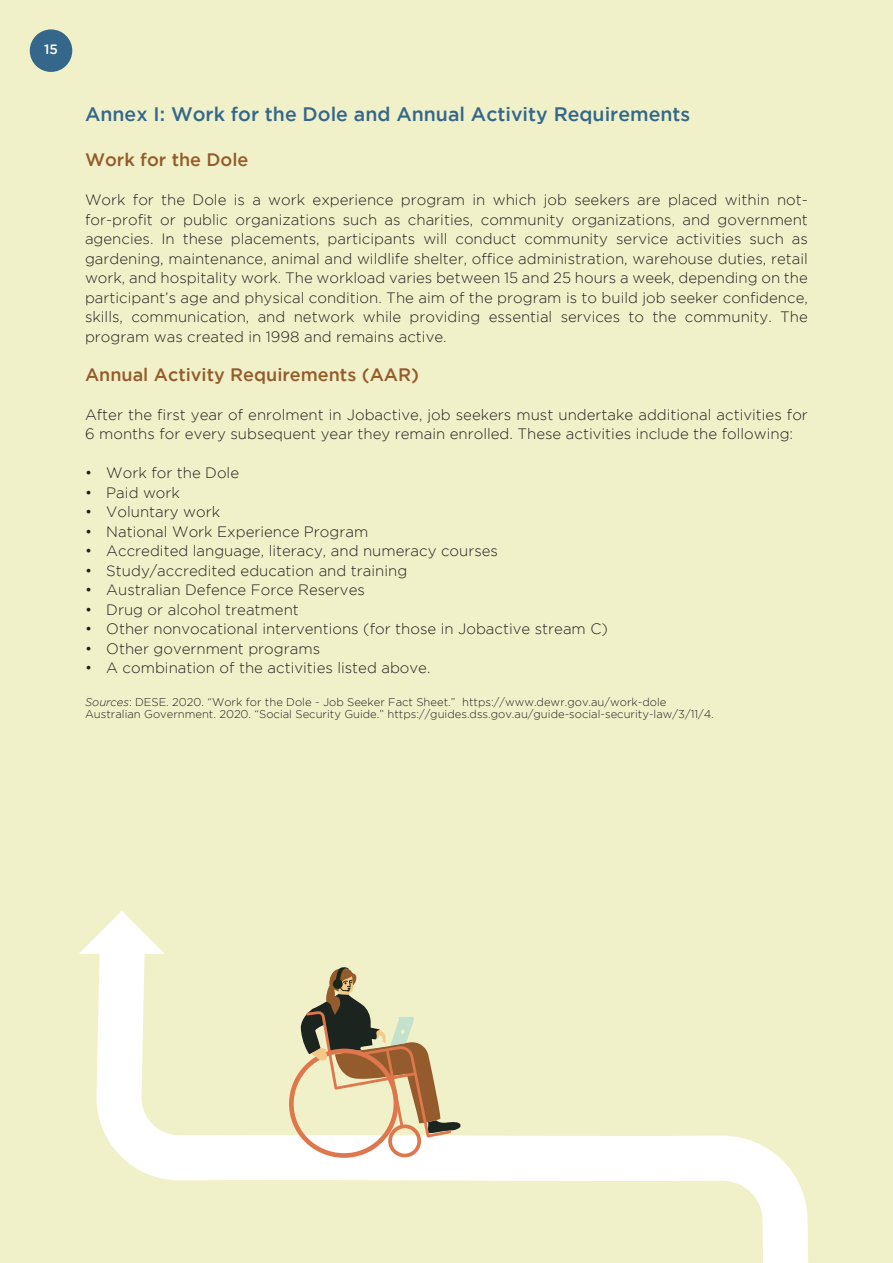
<style>
.page{position:relative;width:893px;height:1263px;background:#fff}
.page>*{position:absolute;margin:0;border:0;box-sizing:border-box;transform-origin:0 0}
.Subt__1{font:500 19.5px "Gotham";color:#346789}
.Subt__2{font:500 18px "Gotham";color:#945b2c}
.Bullets{font:300 15px/19.5px "Gotham";color:#231f20;text-align:justify}
.Subt__1-2{font:500 13.5px "Gotham";color:#fff}
.footnote{font:300 11.25px "Gotham";color:#231f20}
.s1{font-style:italic}
</style>
<div class="page">
<div style="left:1px;top:0;width:892px;height:1263px;background:#f1f1c9"></div>
<div style="left:30px;top:29px;width:42px;height:43px;background:#346789;border-radius:50%"></div>
<svg style="left:79px;top:911px;width:729px;height:352px"></svg>
<div style="left:388px;top:1124px;width:33px;height:33px;border:4px solid #df774c;border-radius:50%"></div>
<div style="left:289px;top:1048px;width:110px;height:110px;border:5px solid #df774c;border-radius:50%"></div>
<svg style="left:300px;top:966px;width:161px;height:173px"></svg>
<p class="Subt__1-2" style="left:44px;top:42px;width:15px">15</p>
<p class="Subt__1" style="left:85px;top:103px;width:607px">Annex I: Work for the Dole and Annual Activity Requirements</p>
<p class="Subt__2" style="left:85px;top:150px;width:165px">Work for the Dole</p>
<p class="Bullets" style="left:85px;top:190px;width:724px">Work for the Dole is a work experience program in which job seekers are placed within not&shy;for-profit or public organizations such as charities, community organizations, and government agencies. In these placements, participants will conduct community service activities such as gardening, maintenance, animal and wildlife shelter, office administration, warehouse duties, retail work, and hospitality work. The workload varies between 15 and 25 hours a week, depending on the participant’s age and physical condition. The aim of the program is to build job seeker confidence, skills, communication, and network while providing essential services to the community. The program was created in 1998 and remains active.</p>
<p class="Subt__2" style="left:85px;top:364px;width:335px">Annual Activity Requirements (AAR)</p>
<p class="Bullets" style="left:85px;top:404px;width:724px">After the first year of enrolment in Jobactive, job seekers must undertake additional activities for<br>6 months for every subsequent year they remain enrolled. These activities include the following:</p>
<p class="Bullets" style="left:85px;top:463px;width:156px">• Work for the Dole</p>
<p class="Bullets" style="left:85px;top:482px;width:96px">• Paid work</p>
<p class="Bullets" style="left:85px;top:502px;width:137px">• Voluntary work</p>
<p class="Bullets" style="left:85px;top:521px;width:285px">• National Work Experience Program</p>
<p class="Bullets" style="left:85px;top:541px;width:414px">• Accredited language, literacy, and numeracy courses</p>
<p class="Bullets" style="left:85px;top:560px;width:324px">• Study/accredited education and training</p>
<p class="Bullets" style="left:85px;top:580px;width:281px">• Australian Defence Force Reserves</p>
<p class="Bullets" style="left:85px;top:599px;width:215px">• Drug or alcohol treatment</p>
<p class="Bullets" style="left:85px;top:619px;width:524px">• Other nonvocational interventions (for those in Jobactive stream C)</p>
<p class="Bullets" style="left:85px;top:638px;width:237px">• Other government programs</p>
<p class="Bullets" style="left:85px;top:658px;width:347px">• A combination of the activities listed above.</p>
<p class="footnote" style="left:85px;top:695px;width:583px"><span class="s1">Sources</span>: DESE. 2020. “Work for the Dole - Job Seeker Fact Sheet.” https://www.dewr.gov.au/work-dole</p>
<p class="footnote" style="left:85px;top:708px;width:630px">Australian Government. 2020. “Social Security Guide.” https://guides.dss.gov.au/guide-social-security-law/3/11/4.</p>
</div>
